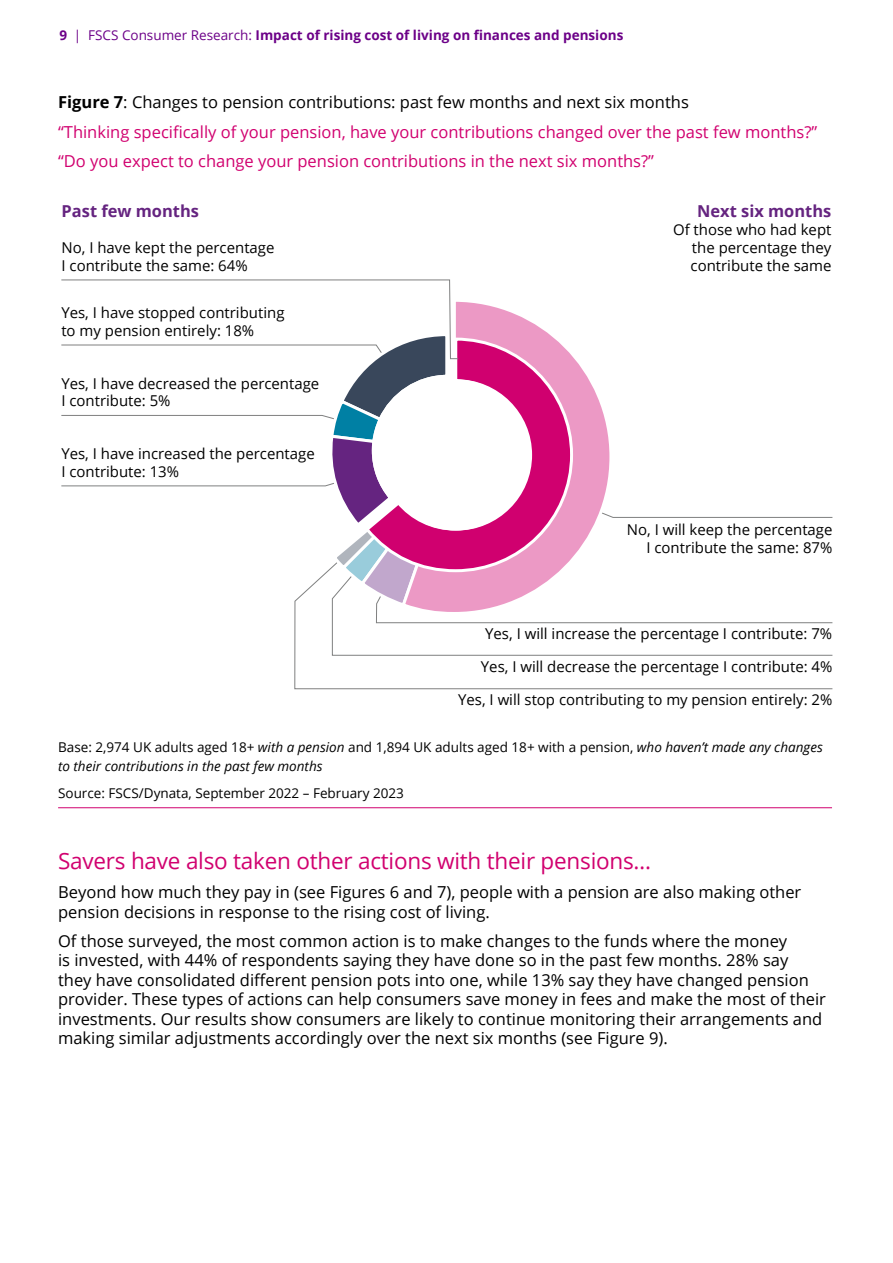
<style>
.page{position:relative;width:893px;height:1263px;background:#fff}
.page>*{position:absolute;margin:0;border:0;box-sizing:border-box;transform-origin:0 0}
.B_head_15_19_5pt{font:22.5px "Open Sans";letter-spacing:-.01em;color:#d1006f}
.Open_Sans_text_11_13{font:16.5px/19.5px "Open Sans";color:#000}
.Pink_Question{font:16.5px "Open Sans";color:#d1006f}
.t1{font:700 16.5px "Open Sans";color:#652480}
.t2{font:15px/18px "Open Sans";color:#000}
.Footnote{font:italic 13.5px/19.5px "Open Sans";color:#000}
.t3{font:700 13.5px "Open Sans";color:#6c0088}
.Source_rule_below{font:13.5px "Open Sans";color:#000}
.s1{font-weight:400}
.s2{font-weight:700}
.s3{font-style:normal}
</style>
<div class="page">
<hr style="left:58px;top:807px;width:774px;height:1px;background:#d1006f">
<svg style="left:294px;top:609px;width:539px;height:80px"></svg>
<svg style="left:400px;top:609px;width:214px;height:7px"></svg>
<svg style="left:61px;top:280px;width:772px;height:329px"></svg>
<p class="t3" style="left:60px;top:26px;width:565px">9 <span class="s1">| FSCS Consumer Research:</span> Impact of rising cost of living on finances and pensions</p>
<p class="Open_Sans_text_11_13" style="left:58px;top:92px;width:632px"><span class="s2">Figure 7</span>: Changes to pension contributions: past few months and next six months</p>
<p class="Pink_Question" style="left:58px;top:120px;width:761px">“Thinking specifically of your pension, have your contributions changed over the past few months?”</p>
<p class="Pink_Question" style="left:58px;top:149px;width:597px">“Do you expect to change your pension contributions in the next six months?”</p>
<p class="t1" style="left:62px;top:199px;width:139px">Past few months</p>
<p class="t1" style="left:697px;top:199px;width:136px">Next six months</p>
<p class="t2" style="left:691px;top:220px;width:142px;text-align:justify;text-indent:-18px">Of those who had kept the percentage they contribute the same</p>
<p class="t2" style="left:62px;top:238px;width:214px">No, I have kept the percentage<br>I contribute the same: 64%</p>
<p class="t2" style="left:61px;top:303px;width:225px">Yes, I have stopped contributing to my pension entirely: 18%</p>
<p class="t2" style="left:61px;top:374px;width:259px">Yes, I have decreased the percentage<br>I contribute: 5%</p>
<p class="t2" style="left:61px;top:444px;width:255px">Yes, I have increased the percentage<br>I contribute: 13%</p>
<p class="t2" style="left:627px;top:520px;width:207px;text-align:right">No, I will keep the percentage<br>I contribute the same: 87%</p>
<p class="t2" style="left:485px;top:625px;width:348px">Yes, I will increase the percentage I contribute: 7%</p>
<p class="t2" style="left:481px;top:657px;width:353px">Yes, I will decrease the percentage I contribute: 4%</p>
<p class="t2" style="left:458px;top:690px;width:376px">Yes, I will stop contributing to my pension entirely: 2%</p>
<p class="Footnote" style="left:58px;top:737px;width:766px"><span class="s3">Base: 2,974 UK adults aged 18+</span> with a pension <span class="s3">and 1,894 UK adults aged 18+ with a pension,</span> who haven’t made any changes to their contributions in the past few months</p>
<p class="Source_rule_below" style="left:58px;top:783px;width:347px">Source: FSCS/Dynata, September 2022 – February 2023</p>
<h2 class="B_head_15_19_5pt" style="left:58px;top:845px;width:595px">Savers have also taken other actions with their pensions…</h2>
<p class="Open_Sans_text_11_13" style="left:58px;top:882px;width:745px">Beyond how much they pay in (see Figures 6 and 7), people with a pension are also making other pension decisions in response to the rising cost of living.</p>
<p class="Open_Sans_text_11_13" style="left:58px;top:931px;width:769px">Of those surveyed, the most common action is to make changes to the funds where the money<br>is invested, with 44% of respondents saying they have done so in the past few months. 28% say<br>they have consolidated different pension pots into one, while 13% say they have changed pension provider. These types of actions can help consumers save money in fees and make the most of their investments. Our results show consumers are likely to continue monitoring their arrangements and making similar adjustments accordingly over the next six months (see Figure 9).</p>
</div>
